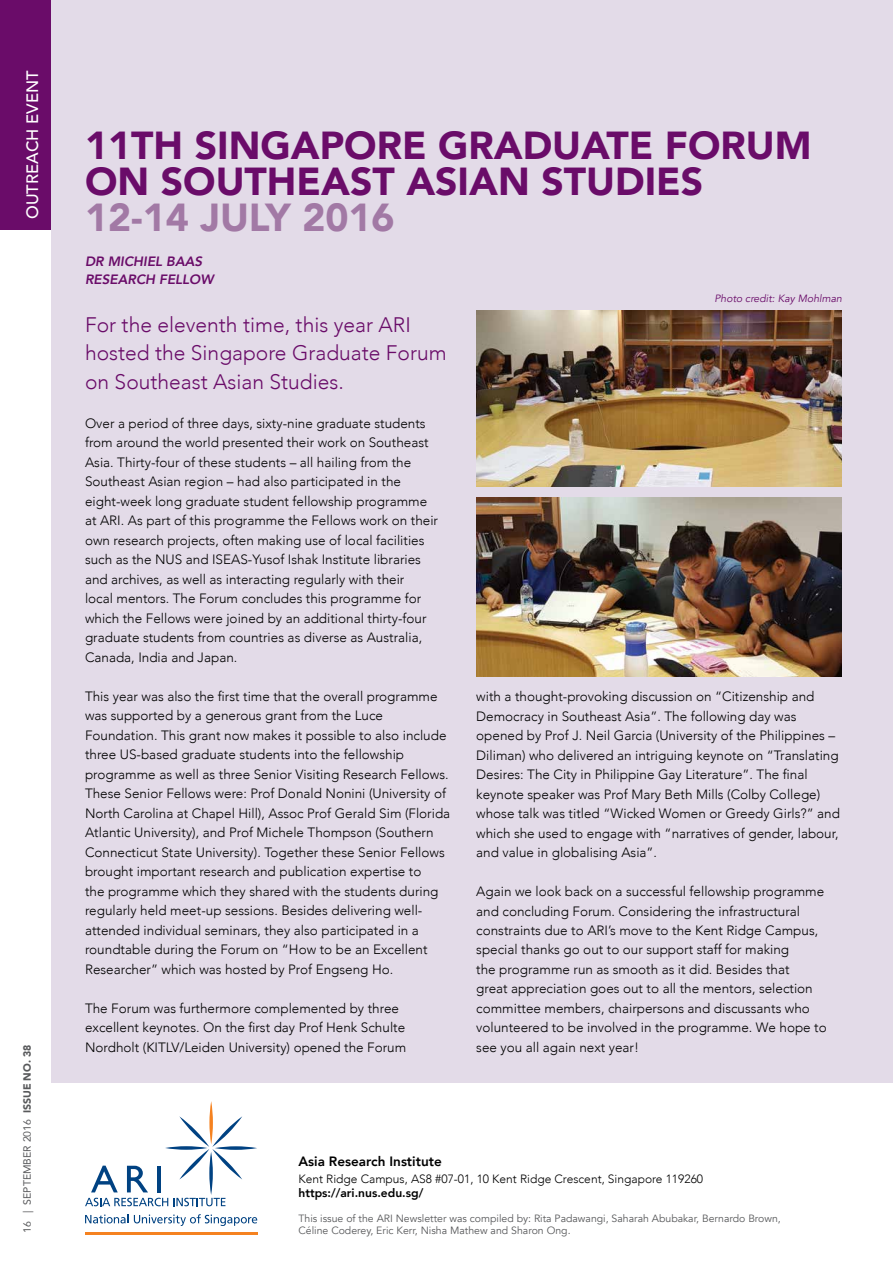
<style>
.page{position:relative;width:893px;height:1263px;background:#fff}
.page>*{position:absolute;margin:0;border:0;box-sizing:border-box;transform-origin:0 0}
.t1{font:900 39px/36px "Avenir";color:#6a0c69}
.t2{font:900 39px "Avenir";color:#a279a5}
.t3{font:300 21px/28.5px "Avenir";color:#6a0c69}
.t4{font:500 16.5px "Avenir";color:#fff}
.t5{font:300 13.5px/19.5px "Avenir";color:#000}
.t6{font:italic 800 13.5px/17.7px "Avenir";color:#6a0c69}
.t7{font:800 13.5px "Avenir";color:#000}
.t8{font:300 12px "Avenir";color:#000}
.t9{font:800 12px "Avenir";color:#000}
.t10{font:10.5px/12px "Avenir";color:#58595b}
.t11{font:10.5px "Avenir";color:#58595b}
.t12{font:italic 10.5px "Avenir";color:#6a0c69}
.s1{font-weight:900}
</style>
<div class="page">
<div style="left:0;top:0;width:51px;height:230px;background:#6a0c69"></div>
<svg style="left:85px;top:1214px;width:43px;height:9px"></svg>
<svg style="left:134px;top:1214px;width:123px;height:12px"></svg>
<svg style="left:209px;top:1101px;width:4px;height:43px"></svg>
<svg style="left:209px;top:1152px;width:4px;height:43px"></svg>
<svg style="left:165px;top:1146px;width:43px;height:4px"></svg>
<svg style="left:179px;top:1116px;width:63px;height:63px"></svg>
<svg style="left:215px;top:1146px;width:42px;height:4px"></svg>
<hr style="left:157px;top:1166px;width:4px;height:26px;background:#004282">
<svg style="left:91px;top:1165px;width:27px;height:27px"></svg>
<svg style="left:127px;top:1166px;width:21px;height:26px"></svg>
<svg style="left:85px;top:1198px;width:140px;height:8px"></svg>
<hr style="left:85px;top:1232px;width:172px;height:2px;background:#f58220">
<div style="left:51px;top:0;width:842px;height:1083px;background:#e3dbe8"></div>
<img style="left:476px;top:311px;width:366px;height:176px">
<img style="left:476px;top:497px;width:366px;height:179px">
<p class="t4" style="left:18px;top:219px;width:150px;rotate:-90deg">OUTREACH EVENT</p>
<p class="t11" style="left:19px;top:1233px;width:190px;rotate:-90deg">16 | SEPTEMBER 2016 <span class="s1">ISSUE NO. 38</span></p>
<h1 class="t1" style="left:85px;top:127px;width:728px">11TH SINGAPORE GRADUATE FORUM<br>ON SOUTHEAST ASIAN STUDIES</h1>
<h1 class="t2" style="left:85px;top:184px;width:311px">12-14 JULY 2016</h1>
<p class="t6" style="left:85px;top:252px;width:130px">DR MICHIEL BAAS<br>RESEARCH FELLOW</p>
<h2 class="t3" style="left:85px;top:310px;width:363px">For the eleventh time, this year ARI hosted the Singapore Graduate Forum on Southeast Asian Studies.</h2>
<p class="t5" style="left:85px;top:413px;width:355px">Over a period of three days, sixty-nine graduate students from around the world presented their work on Southeast Asia. Thirty-four of these students – all hailing from the Southeast Asian region – had also participated in the eight-week long graduate student fellowship programme at ARI. As part of this programme the Fellows work on their own research projects, often making use of local facilities such as the NUS and ISEAS-Yusof Ishak Institute libraries and archives, as well as interacting regularly with their<br>local mentors. The Forum concludes this programme for which the Fellows were joined by an additional thirty-four graduate students from countries as diverse as Australia, Canada, India and Japan.</p>
<p class="t5" style="left:85px;top:686px;width:367px">This year was also the first time that the overall programme was supported by a generous grant from the Luce Foundation. This grant now makes it possible to also include three US-based graduate students into the fellowship programme as well as three Senior Visiting Research Fellows.<br>These Senior Fellows were: Prof Donald Nonini (University of North Carolina at Chapel Hill), Assoc Prof Gerald Sim (Florida Atlantic University), and Prof Michele Thompson (Southern Connecticut State University). Together these Senior Fellows brought important research and publication expertise to<br>the programme which they shared with the students during regularly held meet-up sessions. Besides delivering well&shy;attended individual seminars, they also participated in a roundtable during the Forum on “How to be an Excellent Researcher” which was hosted by Prof Engseng Ho.</p>
<p class="t5" style="left:85px;top:998px;width:323px">The Forum was furthermore complemented by three excellent keynotes. On the first day Prof Henk Schulte<br>Nordholt (KITLV/Leiden University) opened the Forum</p>
<p class="t12" style="left:715px;top:292px;width:129px">Photo credit: Kay Mohlman</p>
<p class="t5" style="left:476px;top:687px;width:365px">with a thought-provoking discussion on “Citizenship and Democracy in Southeast Asia”. The following day was opened by Prof J. Neil Garcia (University of the Philippines – Diliman) who delivered an intriguing keynote on “Translating Desires: The City in Philippine Gay Literature”. The final keynote speaker was Prof Mary Beth Mills (Colby College) whose talk was titled “Wicked Women or Greedy Girls?” and which she used to engage with “narratives of gender, labour, and value in globalising Asia”.</p>
<p class="t5" style="left:476px;top:882px;width:352px">Again we look back on a successful fellowship programme and concluding Forum. Considering the infrastructural constraints due to ARI’s move to the Kent Ridge Campus, special thanks go out to our support staff for making<br>the programme run as smooth as it did. Besides that<br>great appreciation goes out to all the mentors, selection committee members, chairpersons and discussants who volunteered to be involved in the programme. We hope to see you all again next year!</p>
<p class="t7" style="left:298px;top:1150px;width:145px">Asia Research Institute</p>
<p class="t8" style="left:298px;top:1172px;width:406px">Kent Ridge Campus, AS8 #07-01, 10 Kent Ridge Crescent, Singapore 119260</p>
<p class="t9" style="left:298px;top:1183px;width:126px">https://ari.nus.edu.sg/</p>
<p class="t10" style="left:298px;top:1213px;width:484px">This issue of the ARI Newsletter was compiled by: Rita Padawangi, Saharah Abubakar, Bernardo Brown,<br>Céline Coderey, Eric Kerr, Nisha Mathew and Sharon Ong.</p>
</div>
